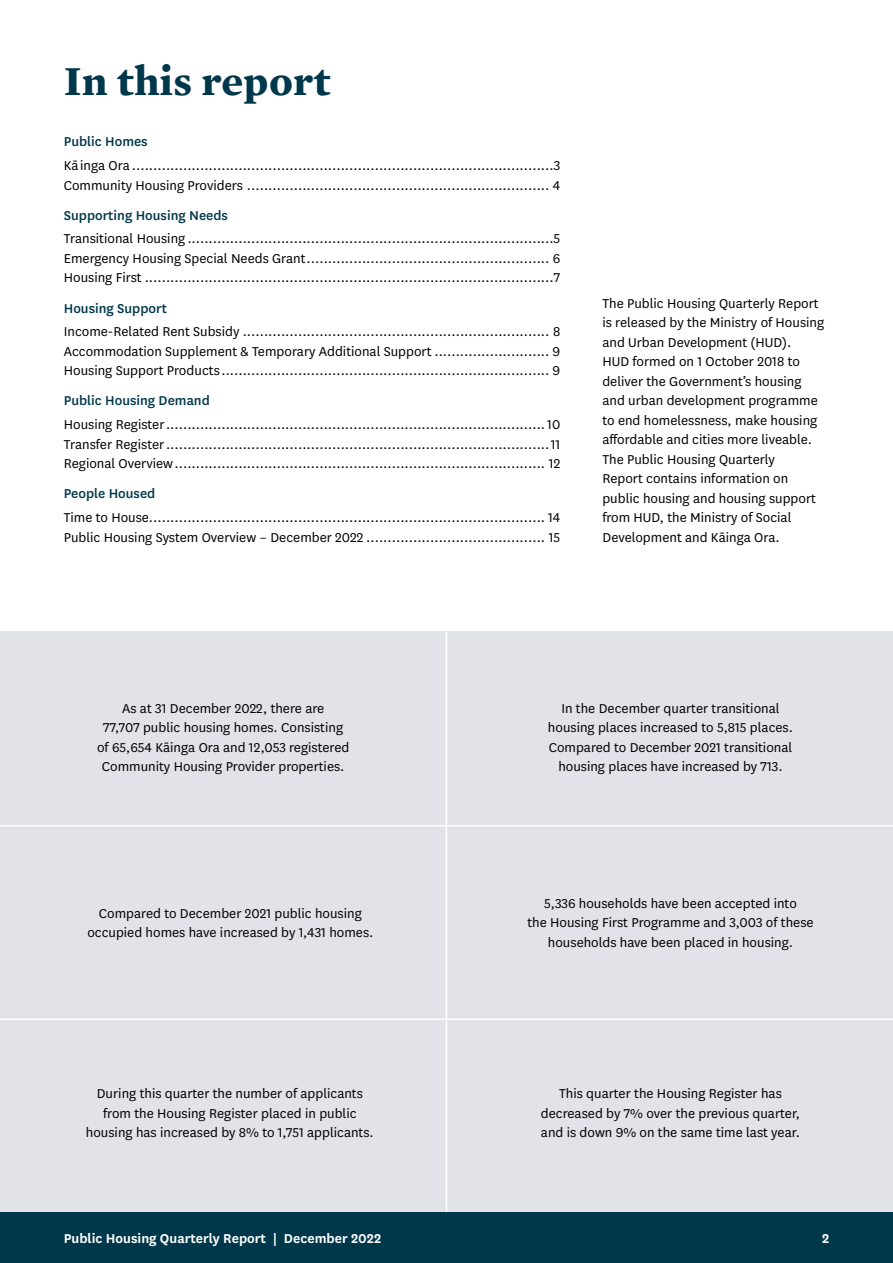
<style>
.page{position:relative;width:893px;height:1263px;background:#fff}
.page>*{position:absolute;margin:0;border:0;box-sizing:border-box;transform-origin:0 0}
.Contents_heading{font:700 42px "Mercury Text G1";letter-spacing:.01em;color:#00384b}
.Notes{font:15px/19.5px "National";color:#000}
.BODY_TEXT{font:15px/19.5px "National";color:#000;text-align:center}
.t1{font:500 15px "National";color:#00384b}
.t2{font:600 15px "National";color:#fff}
</style>
<div class="page">
<div style="left:0;top:631px;width:893px;height:581px;background:#e2e3e8"></div>
<hr style="left:446px;top:631px;width:1px;height:581px;background:#fff">
<hr style="left:0;top:825px;width:893px;height:1px;background:#fff">
<hr style="left:0;top:1018px;width:893px;height:2px;background:#fff">
<div style="left:0;top:1212px;width:893px;height:51px;background:#00384b"></div>
<p class="Contents_heading" style="left:64px;top:55px;width:268px">In this report</p>
<p class="t1" style="left:64px;top:132px;width:85px">Public Homes</p>
<p class="Notes" style="left:64px;top:155px;width:498px">Ka¯ inga Ora ...................................................................................................3</p>
<p class="Notes" style="left:64px;top:175px;width:498px">Community Housing Providers ....................................................................... 4</p>
<p class="t1" style="left:64px;top:205px;width:166px">Supporting Housing Needs</p>
<p class="Notes" style="left:64px;top:228px;width:498px">Transitional Housing ......................................................................................5</p>
<p class="Notes" style="left:64px;top:248px;width:498px">Emergency Housing Special Needs Grant......................................................... 6</p>
<p class="Notes" style="left:64px;top:267px;width:498px">Housing First ................................................................................................7</p>
<p class="t1" style="left:64px;top:298px;width:105px">Housing Support</p>
<p class="Notes" style="left:64px;top:321px;width:498px">Income-Related Rent Subsidy ........................................................................ 8</p>
<p class="Notes" style="left:64px;top:341px;width:498px">Accommodation Supplement &amp; Temporary Additional Support ........................... 9</p>
<p class="Notes" style="left:64px;top:360px;width:498px">Housing Support Products............................................................................. 9</p>
<p class="t1" style="left:64px;top:391px;width:148px">Public Housing Demand</p>
<p class="Notes" style="left:64px;top:414px;width:498px">Housing Register.........................................................................................10</p>
<p class="Notes" style="left:64px;top:434px;width:498px">Transfer Register..........................................................................................11</p>
<p class="Notes" style="left:64px;top:453px;width:498px">Regional Overview....................................................................................... 12</p>
<p class="t1" style="left:64px;top:484px;width:93px">People Housed</p>
<p class="Notes" style="left:64px;top:507px;width:498px">Time to House............................................................................................. 14</p>
<p class="Notes" style="left:64px;top:527px;width:498px">Public Housing System Overview – December 2022 .......................................... 15</p>
<p class="Notes" style="left:602px;top:293px;width:223px">The Public Housing Quarterly Report is released by the Ministry of Housing and Urban Development (HUD).<br>HUD formed on 1 October 2018 to deliver the Government’s housing and urban development programme to end homelessness, make housing affordable and cities more liveable.<br>The Public Housing Quarterly<br>Report contains information on public housing and housing support from HUD, the Ministry of Social Development and Kāinga Ora.</p>
<p class="BODY_TEXT" style="left:97px;top:698px;width:254px">As at 31 December 2022, there are<br>77,707 public housing homes. Consisting of 65,654 Kāinga Ora and 12,053 registered Community Housing Provider properties.</p>
<p class="BODY_TEXT" style="left:548px;top:698px;width:247px">In the December quarter transitional housing places increased to 5,815 places.<br>Compared to December 2021 transitional housing places have increased by 713.</p>
<p class="BODY_TEXT" style="left:87px;top:902px;width:288px">Compared to December 2021 public housing occupied homes have increased by 1,431 homes.</p>
<p class="BODY_TEXT" style="left:527px;top:893px;width:288px">5,336 households have been accepted into<br>the Housing First Programme and 3,003 of these households have been placed in housing.</p>
<p class="BODY_TEXT" style="left:86px;top:1083px;width:289px">During this quarter the number of applicants from the Housing Register placed in public housing has increased by 8% to 1,751 applicants.</p>
<p class="Notes" style="left:541px;top:1083px;width:261px;text-align:center">This quarter the Housing Register has decreased by 7% over the previous quarter, and is down 9% on the same time last year.</p>
<p class="t2" style="left:64px;top:1227px;width:319px">Public Housing Quarterly Report | December 2022</p>
<p class="t2" style="left:822px;top:1227px;width:9px">2</p>
</div>
